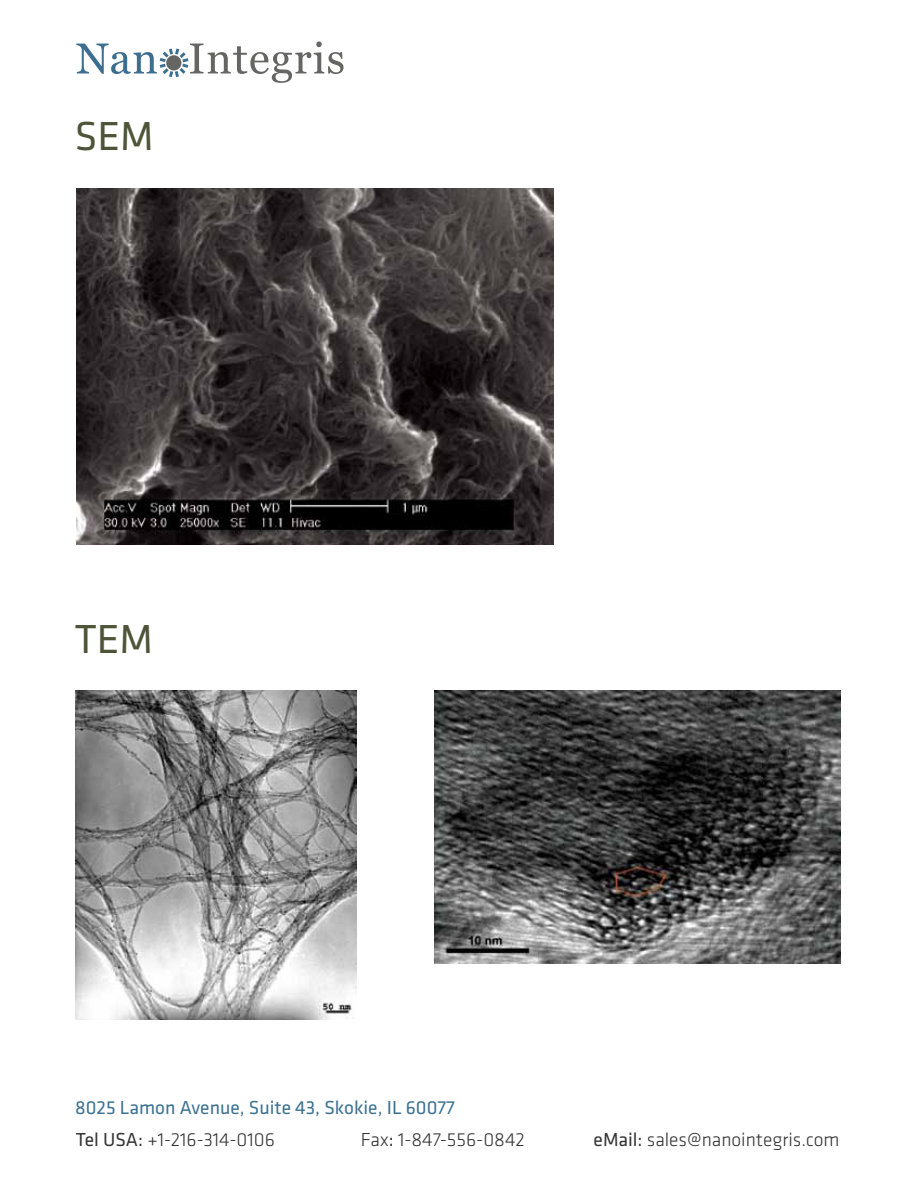
<style>
.page{position:relative;width:918px;height:1188px;background:#fff}
.page>*{position:absolute;margin:0;border:0;box-sizing:border-box;transform-origin:0 0}
.t1{font:42px "Klavika";color:#4e5438}
.t2{font:19.5px/32.4px "Klavika";color:#3b7191}
.t3{font:300 19.5px "Klavika";color:#343333}
.s1{color:#343333}
.s2{font-weight:300;color:#343333}
.s3{font-weight:400}
</style>
<div class="page">
<img style="left:77px;top:188px;width:476px;height:356px">
<img style="left:76px;top:691px;width:280px;height:328px">
<img style="left:434px;top:691px;width:406px;height:272px">
<svg style="left:76px;top:41px;width:268px;height:42px"></svg>
<h1 class="t1" style="left:75px;top:113px;width:80px">SEM</h1>
<h1 class="t1" style="left:75px;top:616px;width:80px">TEM</h1>
<p class="t2" style="left:75px;top:1092px;width:381px">8025 Lamon Avenue, Suite 43, Skokie, IL 60077<br><span class="s1">Tel USA:</span> <span class="s2">+1-216-314-0106</span></p>
<p class="t3" style="left:361px;top:1129px;width:166px">Fax<span class="s3">:</span> 1-847-556-0842</p>
<p class="t3" style="left:594px;top:1129px;width:247px"><span class="s3">eMail:</span> sales@nanointegris.com</p>
</div>
